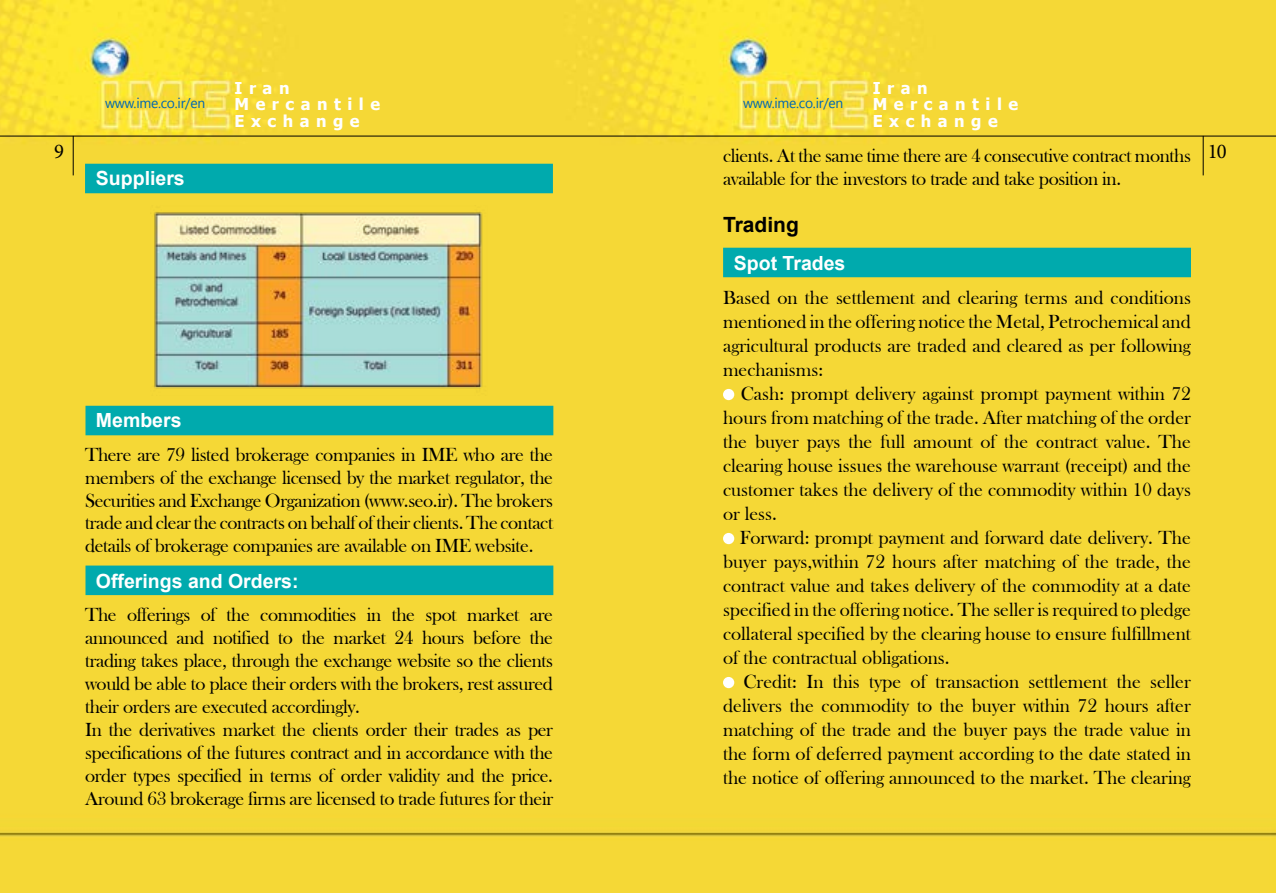
<style>
.page{position:relative;width:1276px;height:893px;background:#fff}
.page>*{position:absolute;margin:0;border:0;box-sizing:border-box;transform-origin:0 0}
.t1{font:700 21px "Arial";color:#000}
.t2{font:21px "Minion Pro";color:#000}
.t3{font:19.5px/24px "Bask Old Face";letter-spacing:-.02em;color:#000;text-align:justify}
.t4{font:700 19.5px "Arial";color:#fff}
.t5{font:700 16.35px/16.6px "B Tahoma";letter-spacing:.4em;color:#fff}
</style>
<div class="page">
<img style="left:0;top:0;width:530px;height:893px">
<div style="left:530px;top:0;width:746px;height:893px;background:#f5d836"></div>
<hr style="left:0;top:136px;width:1276px;height:1px;background:#000">
<img style="left:151px;top:205px;width:336px;height:191px">
<div style="left:85px;top:164px;width:468px;height:29px;background:#00aaad"></div>
<div style="left:85px;top:406px;width:468px;height:29px;background:#00aaad"></div>
<div style="left:85px;top:566px;width:468px;height:29px;background:#00aaad"></div>
<div style="left:723px;top:248px;width:468px;height:29px;background:#00aaad"></div>
<div style="left:723px;top:389px;width:11px;height:11px;background:#fff;border-radius:50%"></div>
<div style="left:723px;top:533px;width:11px;height:11px;background:#fff;border-radius:50%"></div>
<div style="left:723px;top:677px;width:11px;height:11px;background:#fff;border-radius:50%"></div>
<hr style="left:1203px;top:136px;width:1px;height:39px;background:#000">
<hr style="left:73px;top:136px;width:1px;height:39px;background:#000">
<svg style="left:105px;top:97px;width:99px;height:12px"></svg>
<svg style="left:743px;top:97px;width:99px;height:12px"></svg>
<p class="t5" style="left:234px;top:80px;width:147px">Iran<br>Mercantile<br>Exchange</p>
<p class="t5" style="left:872px;top:80px;width:147px">Iran<br>Mercantile<br>Exchange</p>
<p class="t2" style="left:54px;top:137px;width:11px">9</p>
<p class="t2" style="left:1208px;top:137px;width:20px">10</p>
<p class="t3" style="left:723px;top:145px;width:469px;line-height:23px">clients. At the same time there are 4 consecutive contract months available for the investors to trade and take position in.</p>
<p class="t1" style="left:723px;top:211px;width:77px">Trading</p>
<p class="t4" style="left:734px;top:250px;width:113px">Spot Trades</p>
<p class="t3" style="left:723px;top:286px;width:469px">Based on the settlement and clearing terms and conditions mentioned in the offering notice the Metal, Petrochemical and agricultural products are traded and cleared as per following mechanisms:</p>
<p class="t3" style="left:723px;top:382px;width:469px;text-indent:18px">Cash: prompt delivery against prompt payment within 72 hours from matching of the trade. After matching of the order the buyer pays the full amount of the contract value. The clearing house issues the warehouse warrant (receipt) and the customer takes the delivery of the commodity within 10 days or less.</p>
<p class="t3" style="left:723px;top:526px;width:469px;text-indent:17px">Forward: prompt payment and forward date delivery. The buyer pays,within 72 hours after matching of the trade, the contract value and takes delivery of the commodity at a date specified in the offering notice. The seller is required to pledge collateral specified by the clearing house to ensure fulfillment of the contractual obligations.</p>
<p class="t3" style="left:723px;top:670px;width:469px;text-indent:21px">Credit: In this type of transaction settlement the seller delivers the commodity to the buyer within 72 hours after matching of the trade and the buyer pays the trade value in the form of deferred payment according to the date stated in the notice of offering announced to the market. The clearing</p>
<p class="t4" style="left:96px;top:165px;width:90px">Suppliers</p>
<p class="t4" style="left:96px;top:407px;width:87px">Members</p>
<p class="t3" style="left:85px;top:443px;width:469px;line-height:23px">There are 79 listed brokerage companies in IME who are the members of the exchange licensed by the market regulator, the Securities and Exchange Organization (www.seo.ir). The brokers trade and clear the contracts on behalf of their clients. The contact details of brokerage companies are available on IME website.</p>
<p class="t4" style="left:96px;top:568px;width:204px">Offerings and Orders:</p>
<p class="t3" style="left:85px;top:604px;width:469px;line-height:23px;text-align:left">The offerings of the commodities in the spot market are announced and notified to the market 24 hours before the trading takes place, through the exchange website so the clients would be able to place their orders with the brokers, rest assured their orders are executed accordingly.<br>In the derivatives market the clients order their trades as per specifications of the futures contract and in accordance with the order types specified in terms of order validity and the price.<br>Around 63 brokerage firms are licensed to trade futures for their</p>
</div>
